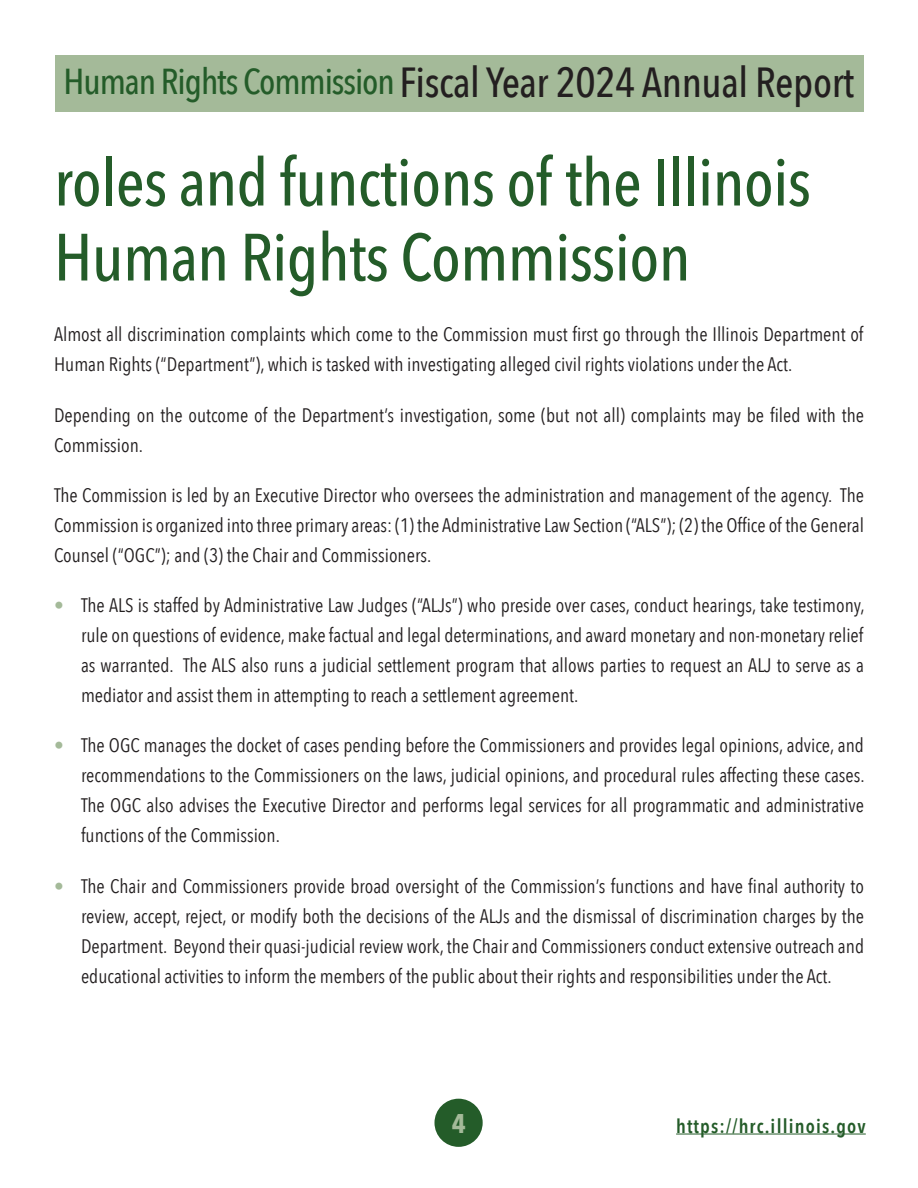
<style>
.page{position:relative;width:918px;height:1188px;background:#fff}
.page>*{position:absolute;margin:0;border:0;box-sizing:border-box;transform-origin:0 0}
.Heading{font:500 66px/75px "Avenir Next Condensed";letter-spacing:-.01em;color:#245c29}
.t1{font:500 42px "Avenir Next Condensed";letter-spacing:-.01em;color:#231f20}
.t2{font:700 27px "Avenir Next Condensed";color:#a4ba99}
.t3{font:19.5px/30px "Avenir Next Condensed";color:#231f20;text-align:justify}
.t4{font:600 19.5px "Avenir Next Condensed";letter-spacing:.06em;color:#245c29}
.s1{font-size:36px;color:#245c29}
.s2{color:#a4ba99}
</style>
<div class="page">
<div style="left:56px;top:56px;width:808px;height:56px;background:#a4ba99"></div>
<div style="left:434px;top:1099px;width:49px;height:48px;background:#245c29;border-radius:50%"></div>
<hr style="left:676px;top:1134px;width:190px;height:1px;background:#245c29">
<h2 class="t1" style="left:64px;top:57px;width:792px"><span class="s1">Human Rights Commission</span> Fiscal Year 2024 Annual Report</h2>
<p class="Heading" style="left:54px;top:145px;width:759px">roles and functions of the Illinois<br>Human Rights Commission</p>
<p class="t3" style="left:54px;top:319px;width:811px">Almost all discrimination complaints which come to the Commission must first go through the Illinois Department of<br>Human Rights (“Department”), which is tasked with investigating alleged civil rights violations under the Act.</p>
<p class="t3" style="left:54px;top:399px;width:812px">Depending on the outcome of the Department’s investigation, some (but not all) complaints may be filed with the<br>Commission.</p>
<p class="t3" style="left:54px;top:479px;width:812px">The Commission is led by an Executive Director who oversees the administration and management of the agency. The Commission is organized into three primary areas: (1) the Administrative Law Section (“ALS”); (2) the Office of the General Counsel (“OGC”); and (3) the Chair and Commissioners.</p>
<p class="t3" style="left:81px;top:589px;width:785px;text-indent:-27px"><span class="s2">•</span> The ALS is staffed by Administrative Law Judges (“ALJs”) who preside over cases, conduct hearings, take testimony, rule on questions of evidence, make factual and legal determinations, and award monetary and non-monetary relief as warranted. The ALS also runs a judicial settlement program that allows parties to request an ALJ to serve as a mediator and assist them in attempting to reach a settlement agreement.</p>
<p class="t3" style="left:81px;top:730px;width:785px;text-indent:-27px"><span class="s2">•</span> The OGC manages the docket of cases pending before the Commissioners and provides legal opinions, advice, and recommendations to the Commissioners on the laws, judicial opinions, and procedural rules affecting these cases.<br>The OGC also advises the Executive Director and performs legal services for all programmatic and administrative functions of the Commission.</p>
<p class="t3" style="left:81px;top:870px;width:785px;text-indent:-27px"><span class="s2">•</span> The Chair and Commissioners provide broad oversight of the Commission’s functions and have final authority to review, accept, reject, or modify both the decisions of the ALJs and the dismissal of discrimination charges by the Department. Beyond their quasi-judicial review work, the Chair and Commissioners conduct extensive outreach and educational activities to inform the members of the public about their rights and responsibilities under the Act.</p>
<h3 class="t2" style="left:452px;top:1107px;width:16px">4</h3>
<p class="t4" style="left:676px;top:1109px;width:191px">https://hrc.illinois.gov</p>
</div>
